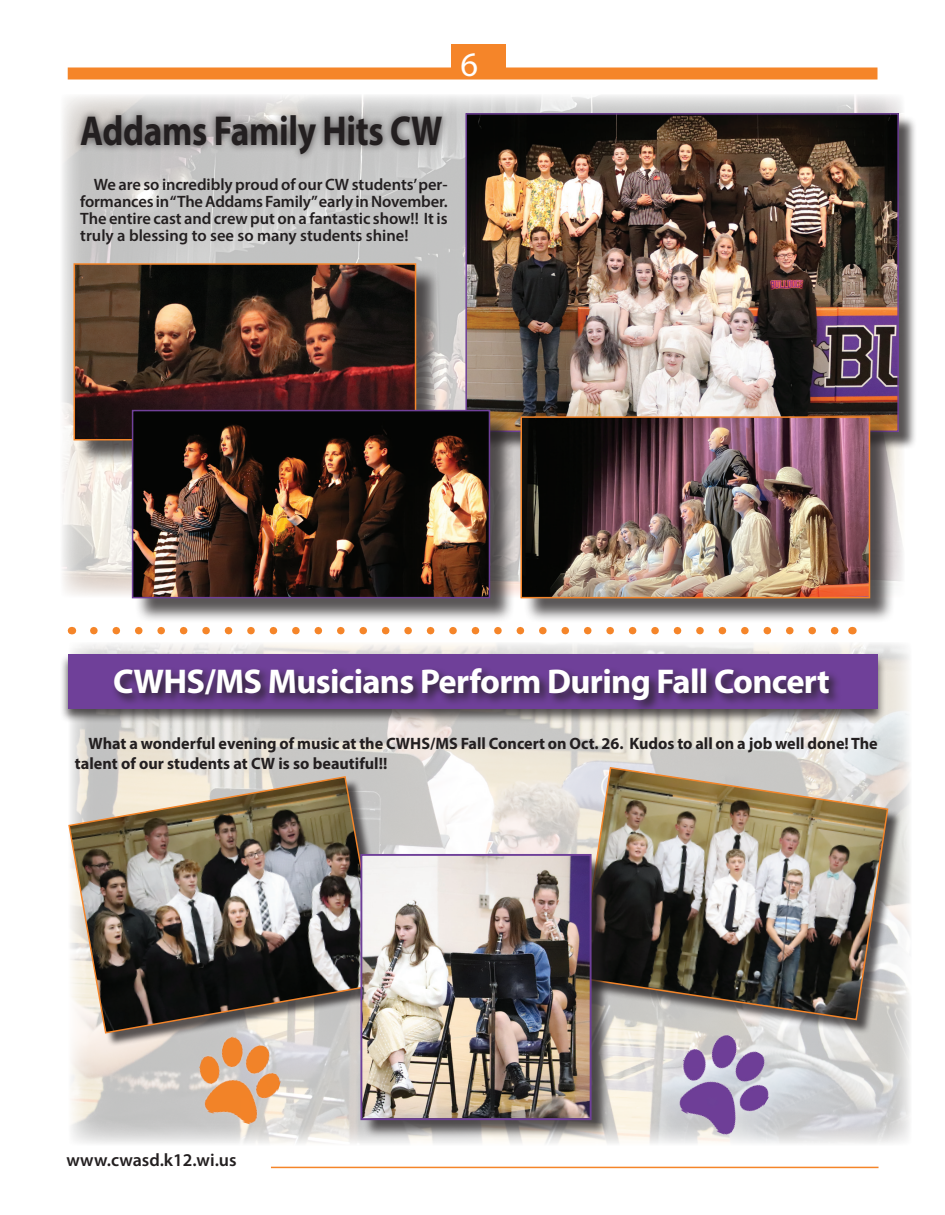
<style>
.page{position:relative;width:945px;height:1215px;background:#fff}
.page>*{position:absolute;margin:0;border:0;box-sizing:border-box;transform-origin:0 0}
.t1{font:700 42px "Myriad Pro";letter-spacing:-.01em;color:#231f20;scale:.84 1}
.t2{font:700 34.5px "Myriad Pro";letter-spacing:-.02em;color:#fff}
.t3{font:34.5px "Myriad Pro";color:#fff}
.t4{font:600 18px "Myriad Pro";color:#231f20}
.t5{font:600 16.5px/17.2px "Myriad Pro";color:#231f20;text-align:justify}
.t6{font:700 16.5px/19.8px "Myriad Pro";color:#231f20}
</style>
<div class="page">
<hr style="left:271px;top:1167px;width:608px;height:1px;background:#f58529">
<div style="left:68px;top:68px;width:809px;height:12px;background:#f58529"></div>
<div style="left:452px;top:44px;width:54px;height:34px;background:#f58529"></div>
<img style="left:62px;top:95px;width:841px;height:503px">
<div style="left:73px;top:107px;width:377px;height:54px;background:#231f20;opacity:.75"></div>
<div style="left:77px;top:266px;width:365px;height:200px;background:#231f20;opacity:.75"></div>
<img style="left:77px;top:266px;width:336px;height:171px">
<div style="left:74px;top:263px;width:342px;height:177px;border:2px solid #f58529"></div>
<div style="left:468px;top:115px;width:450px;height:336px;background:#231f20;opacity:.75"></div>
<img style="left:468px;top:116px;width:428px;height:313px">
<div style="left:465px;top:113px;width:434px;height:319px;border:2px solid #6f4099"></div>
<svg style="left:94px;top:627px;width:745px;height:7px"></svg>
<div style="left:135px;top:413px;width:381px;height:211px;background:#231f20;opacity:.75"></div>
<img style="left:135px;top:413px;width:352px;height:182px">
<div style="left:132px;top:410px;width:358px;height:188px;border:2px solid #6f4099"></div>
<div style="left:524px;top:420px;width:372px;height:204px;background:#231f20;opacity:.75"></div>
<img style="left:524px;top:419px;width:343px;height:176px">
<div style="left:521px;top:416px;width:349px;height:182px;border:2px solid #f58529"></div>
<img style="left:70px;top:643px;width:840px;height:501px">
<img style="left:188px;top:1048px;width:101px;height:81px">
<img style="left:661px;top:1035px;width:122px;height:107px">
<div style="left:60px;top:653px;width:826px;height:71px;background:#231f20;opacity:.75"></div>
<div style="left:68px;top:654px;width:810px;height:55px;background:#6f4099"></div>
<div style="left:111px;top:666px;width:730px;height:48px;background:#231f20;opacity:.88"></div>
<div style="left:71px;top:779px;width:325px;height:269px;background:#231f20;opacity:.75"></div>
<img style="left:68px;top:775px;width:315px;height:259px">
<div style="left:580px;top:769px;width:323px;height:266px;background:#231f20;opacity:.75"></div>
<img style="left:577px;top:766px;width:312px;height:255px">
<div style="left:363px;top:856px;width:247px;height:283px;background:#231f20;opacity:.75"></div>
<img style="left:363px;top:857px;width:226px;height:260px">
<div style="left:360px;top:854px;width:232px;height:266px;border:2px solid #6f4099"></div>
<h2 class="t3" style="left:460px;top:43px;width:19px">6</h2>
<h1 class="t1" style="left:80px;top:103px;width:433px">Addams Family Hits CW</h1>
<p class="t5" style="left:80px;top:175px;width:369px;text-indent:13px">We are so incredibly proud of our CW students’ per&shy;formances in “The Addams Family” early in November.<br>The entire cast and crew put on a fantastic show!! It is truly a blessing to see so many students shine!</p>
<h2 class="t2" style="left:113px;top:659px;width:718px">CWHS/MS Musicians Perform During Fall Concert</h2>
<p class="t6" style="left:75px;top:733px;width:804px;text-indent:14px">What a wonderful evening of music at the CWHS/MS Fall Concert on Oct. 26. Kudos to all on a job well done! The talent of our students at CW is so beautiful!!</p>
<p class="t4" style="left:67px;top:1149px;width:172px">www.cwasd.k12.wi.us</p>
</div>
